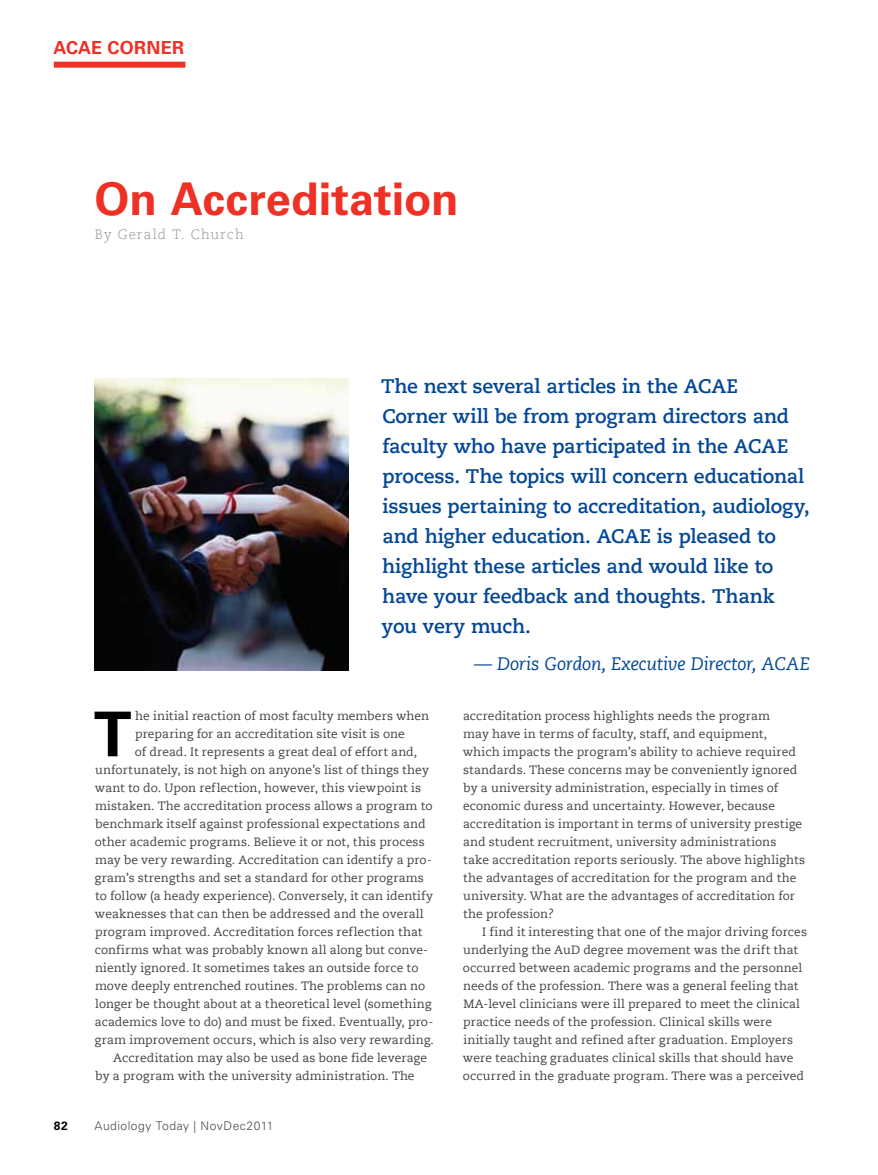
<style>
.page{position:relative;width:878px;height:1175px;background:#fff}
.page>*{position:absolute;margin:0;border:0;box-sizing:border-box;transform-origin:0 0}
.t1{font:700 61.8px "Univers LT Std";color:#000}
.t2{font:700 45px "Univers LT Std";color:#ee3124}
.t3{font:700 19.5px/30px "Caecilia Com 75";letter-spacing:-.01em;color:#034694}
.t4{font:italic 18px "Caecilia Com 56";letter-spacing:-.01em;color:#034694}
.t5{font:700 18px "Univers LT Std";letter-spacing:.015em;color:#ee3124}
.t6{font:300 13.5px "Caecilia Com 45";letter-spacing:.075em;color:#939598}
.t7{font:12px/18px "Caecilia Com 55 Roman";letter-spacing:.005em;color:#414042}
.t8{font:300 12px "Univers LT Std";letter-spacing:.04em;color:#4d4d4f}
.t9{font:700 12px "Univers LT Std";color:#000}
</style>
<div class="page">
<div style="left:54px;top:62px;width:131px;height:6px;background:#ee3124"></div>
<img style="left:94px;top:378px;width:254px;height:292px">
<h3 class="t5" style="left:53px;top:37px;width:132px">ACAE CORNER</h3>
<h2 class="t2" style="left:94px;top:173px;width:366px">On Accreditation</h2>
<p class="t6" style="left:95px;top:228px;width:150px">By gerald T. church</p>
<p class="t3" style="left:381px;top:373px;width:430px">The next several articles in the ACAE<br>Corner will be from program directors and faculty who have participated in the ACAE process. The topics will concern educational issues pertaining to accreditation, audiology, and higher education. ACAE is pleased to highlight these articles and would like to have your feedback and thoughts. Thank you very much.</p>
<h3 class="t4" style="left:474px;top:656px;width:338px">— Doris Gordon, Executive Director, ACAE</h3>
<h1 class="t1" style="left:94px;top:698px;width:39px">T</h1>
<p class="t7" style="left:135px;top:708px;width:295px">he initial reaction of most faculty members when</p>
<p class="t7" style="left:135px;top:726px;width:271px">preparing for an accreditation site visit is one</p>
<p class="t7" style="left:135px;top:744px;width:284px">of dread. It represents a great deal of effort and,</p>
<p class="t7" style="left:95px;top:762px;width:335px">unfortunately, is not high on anyone’s list of things they</p>
<p class="t7" style="left:95px;top:780px;width:328px">want to do. Upon reflection, however, this viewpoint is</p>
<p class="t7" style="left:95px;top:798px;width:339px">mistaken. The accreditation process allows a program to</p>
<p class="t7" style="left:95px;top:816px;width:331px">benchmark itself against professional expectations and</p>
<p class="t7" style="left:95px;top:834px;width:331px">other academic programs. Believe it or not, this process</p>
<p class="t7" style="left:95px;top:852px;width:338px">may be very rewarding. Accreditation can identify a pro-</p>
<p class="t7" style="left:95px;top:870px;width:331px">gram’s strengths and set a standard for other programs</p>
<p class="t7" style="left:95px;top:888px;width:339px">to follow (a heady experience). Conversely, it can identify</p>
<p class="t7" style="left:95px;top:906px;width:330px">weaknesses that can then be addressed and the overall</p>
<p class="t7" style="left:95px;top:924px;width:329px">program improved. Accreditation forces reflection that</p>
<p class="t7" style="left:95px;top:942px;width:335px">confirms what was probably known all along but conve-</p>
<p class="t7" style="left:95px;top:960px;width:325px">niently ignored. It sometimes takes an outside force to</p>
<p class="t7" style="left:95px;top:978px;width:332px">move deeply entrenched routines. The problems can no</p>
<p class="t7" style="left:95px;top:996px;width:338px">longer be thought about at a theoretical level (something</p>
<p class="t7" style="left:95px;top:1014px;width:340px">academics love to do) and must be fixed. Eventually, pro-</p>
<p class="t7" style="left:95px;top:1032px;width:340px">gram improvement occurs, which is also very rewarding.</p>
<p class="t7" style="left:113px;top:1050px;width:315px">Accreditation may also be used as bone fide leverage</p>
<p class="t7" style="left:95px;top:1068px;width:320px">by a program with the university administration. The</p>
<p class="t9" style="left:54px;top:1118px;width:16px">82</p>
<p class="t8" style="left:94px;top:1118px;width:180px">Audiology Today | NovDec2011</p>
<p class="t7" style="left:463px;top:708px;width:343px">accreditation process highlights needs the program<br>may have in terms of faculty, staff, and equipment, which impacts the program’s ability to achieve required standards. These concerns may be conveniently ignored by a university administration, especially in times of economic duress and uncertainty. However, because accreditation is important in terms of university prestige and student recruitment, university administrations take accreditation reports seriously. The above highlights the advantages of accreditation for the program and the university. What are the advantages of accreditation for the profession?</p>
<p class="t7" style="left:463px;top:924px;width:346px;text-indent:19px">I find it interesting that one of the major driving forces underlying the AuD degree movement was the drift that occurred between academic programs and the personnel needs of the profession. There was a general feeling that MA-level clinicians were ill prepared to meet the clinical practice needs of the profession. Clinical skills were initially taught and refined after graduation. Employers were teaching graduates clinical skills that should have occurred in the graduate program. There was a perceived</p>
</div>
